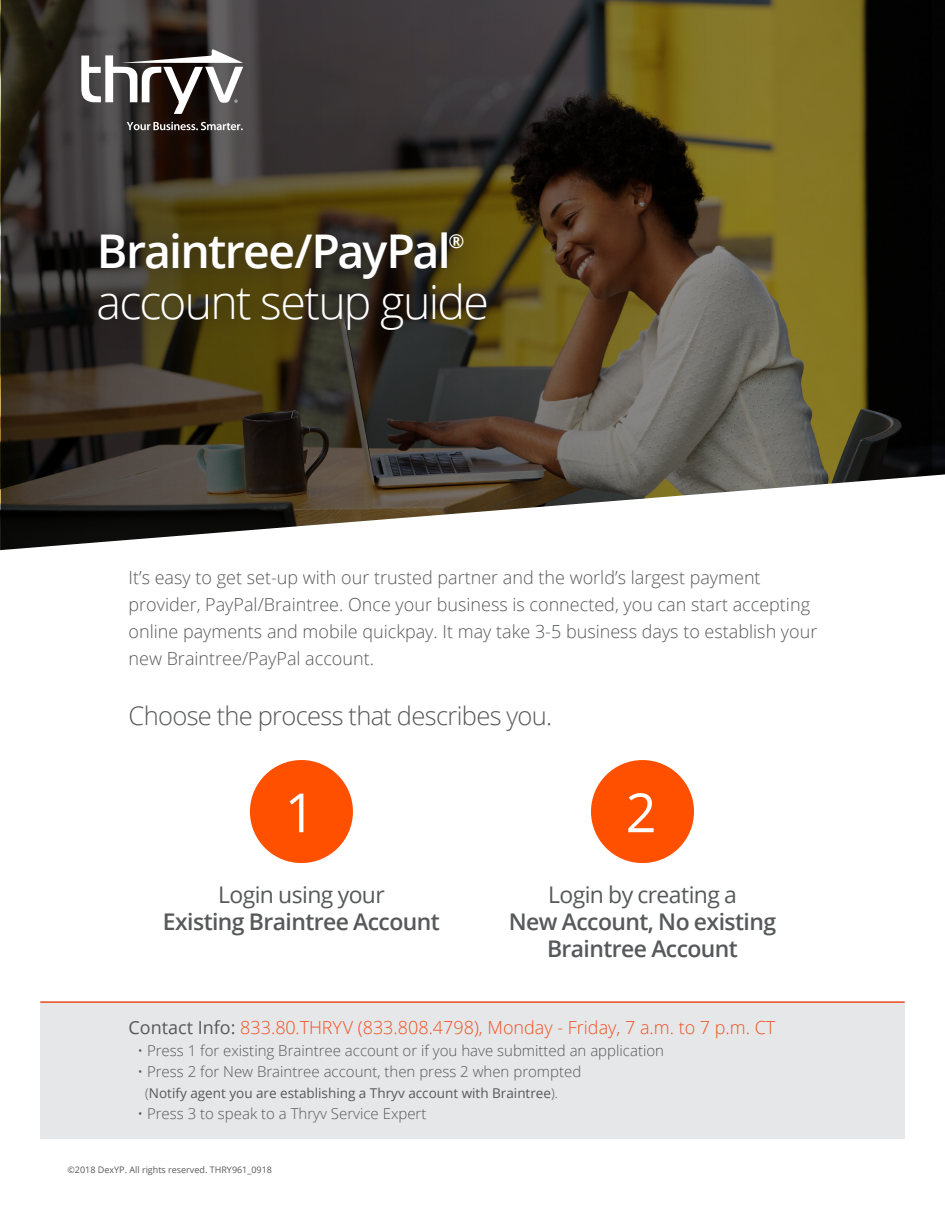
<style>
.page{position:relative;width:945px;height:1215px;background:#fff}
.page>*{position:absolute;margin:0;border:0;box-sizing:border-box;transform-origin:0 0}
.t1{font:54px "Open Sans";color:#fff}
.t2{font:300 46.5px "Open Sans";letter-spacing:-.035em;color:#fff}
.t3{font:600 46.5px "Open Sans";letter-spacing:-.035em;color:#fff}
.t4{font:300 25.5px "Open Sans";letter-spacing:-.025em;color:#57585a}
.t5{font:600 22.95px/27px "Open Sans";letter-spacing:-.025em;color:#57585a;text-align:center}
.t6{font:600 19.2px "Open Sans";color:#fff}
.Body{font:300 18px/27px "Open Sans";color:#57585a}
.Body-2{font:300 18px "Open Sans";color:#f15122}
.Body-3{font:300 15px "Open Sans";color:#57585a}
.Body-4{font:13.5px "Open Sans";color:#57585a}
.t7{font:9px "Open Sans";color:#57585a}
.s1{font-weight:400}
.s2{font-weight:400;color:#57585a}
.s3{font-weight:300}
</style>
<div class="page">
<svg style="left:1px;top:0;width:931px;height:474px;background:#473f2a"></svg>
<svg style="left:0;top:474px;width:945px;height:77px"></svg>
<svg style="left:71px;top:205px;width:444px;height:154px;background:#3e3517"></svg>
<svg style="left:127px;top:122px;width:116px;height:8px"></svg>
<svg style="left:81px;top:49px;width:162px;height:65px"></svg>
<div style="left:40px;top:1001px;width:865px;height:137px;background:#e6e7e9"></div>
<hr style="left:40px;top:1001px;width:865px;height:2px;background:#f15122">
<div style="left:250px;top:760px;width:103px;height:103px;background:#ff5000;border-radius:50%"></div>
<div style="left:591px;top:760px;width:103px;height:103px;background:#ff5000;border-radius:50%"></div>
<p class="t3" style="left:97px;top:219px;width:356px">Braintree/PayPal</p>
<p class="t6" style="left:448px;top:228px;width:18px">®</p>
<p class="t2" style="left:97px;top:270px;width:394px">account setup guide</p>
<p class="Body" style="left:129px;top:564px;width:690px">It’s easy to get set-up with our trusted partner and the world’s largest payment provider, PayPal/Braintree. Once your business is connected, you can start accepting online payments and mobile quickpay. It may take 3-5 business days to establish your new Braintree/PayPal account.</p>
<p class="t4" style="left:129px;top:698px;width:425px">Choose the process that describes you.</p>
<p class="t1" style="left:285px;top:776px;width:32px">1</p>
<p class="t1" style="left:626px;top:776px;width:32px">2</p>
<p class="t5" style="left:163px;top:881px;width:278px"><span class="s1">Login using your<br></span>Existing Braintree Account</p>
<p class="t5" style="left:509px;top:881px;width:269px"><span class="s1">Login by creating a<br></span>New Account, No existing<br>Braintree Account</p>
<p class="Body-2" style="left:129px;top:1015px;width:648px"><span class="s2">Contact Info:</span> 833.80.THRYV (833.808.4798), Monday - Friday, 7 a.m. to 7 p.m. CT</p>
<p class="Body-3" style="left:137px;top:1041px;width:528px">• Press 1 for existing Braintree account or if you have submitted an application</p>
<p class="Body-3" style="left:137px;top:1062px;width:445px">• Press 2 for New Braintree account, then press 2 when prompted</p>
<p class="Body-4" style="left:145px;top:1084px;width:414px"><span class="s3">(</span>Notify agent you are establishing a Thryv account with Braintree<span class="s3">).</span></p>
<p class="Body-3" style="left:137px;top:1104px;width:291px">• Press 3 to speak to a Thryv Service Expert</p>
<p class="t7" style="left:68px;top:1164px;width:206px">©2018 DexYP. All rights reserved. THRY961_0918</p>
</div>
